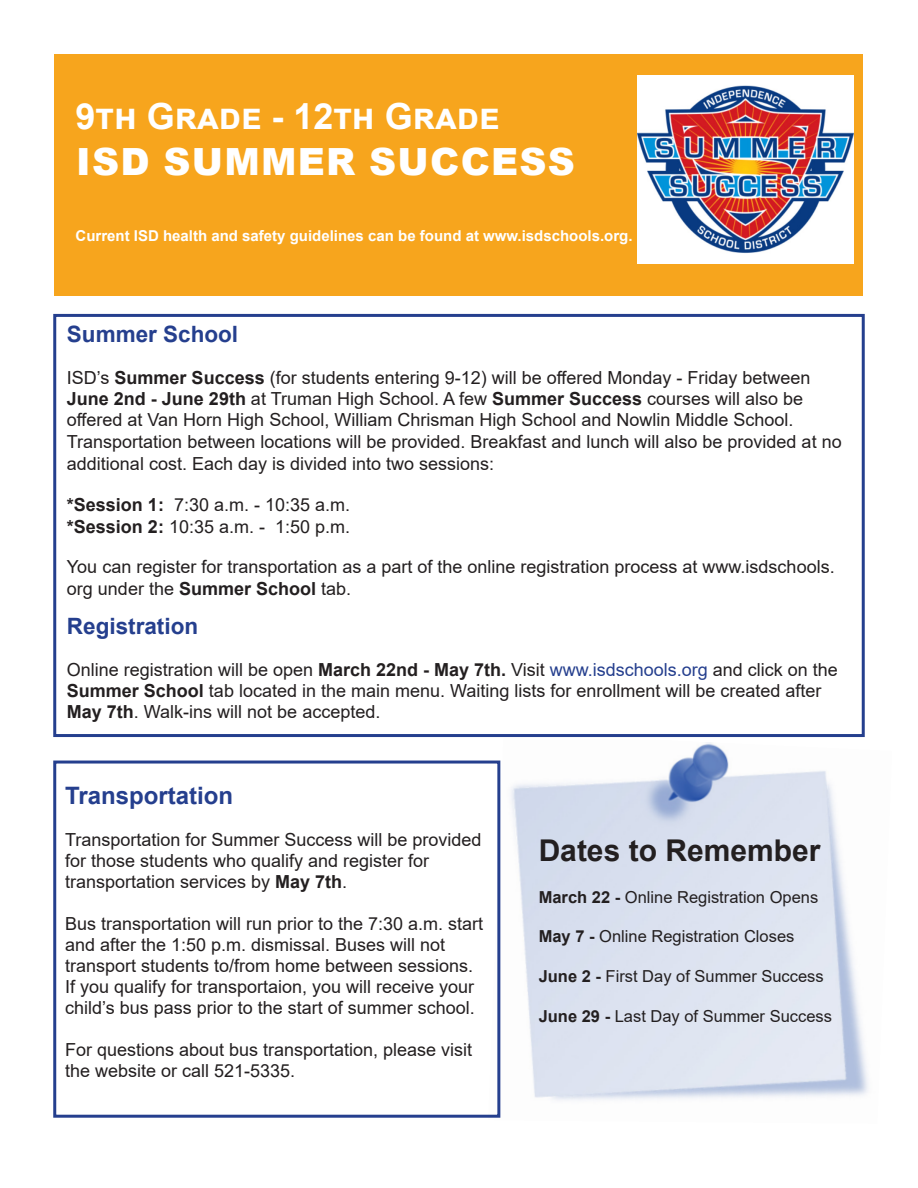
<style>
.page{position:relative;width:918px;height:1188px;background:#fff}
.page>*{position:absolute;margin:0;border:0;box-sizing:border-box;transform-origin:0 0}
.t1{font:900 37.5px "Arial";letter-spacing:.035em;color:#fff}
.t2{font:700 36px "Arial";color:#fff}
.t3{font:700 30px "Arial";color:#231f20}
.t4{font:700 24px "Arial";color:#253f8e}
.t5{font:700 22.5px "Arial";color:#253f8e}
.t6{font:18px/21px "Arial";color:#231f20}
.t7{font:16.5px "Arial";color:#231f20}
.t8{font:700 15px "Arial";color:#fff}
.s1{font-weight:700}
.s2{color:#253f8e}
</style>
<div class="page">
<div style="left:55px;top:55px;width:808px;height:241px;background:#f7a51d"></div>
<img style="left:637px;top:75px;width:216px;height:189px">
<img style="left:488px;top:742px;width:380px;height:376px">
<div style="left:53px;top:761px;width:447px;height:357px;border:3px solid #253f8e"></div>
<div style="left:53px;top:314px;width:812px;height:423px;border:3px solid #253f8e"></div>
<p class="t2" style="left:76px;top:91px;width:425px">9th Grade - 12th Grade</p>
<p class="t1" style="left:76px;top:134px;width:500px">ISD SUMMER SUCCESS</p>
<p class="t8" style="left:76px;top:225px;width:559px">Current ISD health and safety guidelines can be found at www.isdschools.org.</p>
<p class="t5" style="left:67px;top:319px;width:173px">Summer School</p>
<p class="t6" style="left:67px;top:367px;width:776px">ISD’s <span class="s1">Summer Success</span> (for students entering 9-12) will be offered Monday - Friday between <span class="s1">June 2nd - June 29th</span> at Truman High School. A few <span class="s1">Summer Success</span> courses will also be offered at Van Horn High School, William Chrisman High School and Nowlin Middle School.<br>Transportation between locations will be provided. Breakfast and lunch will also be provided at no additional cost. Each day is divided into two sessions:</p>
<p class="t6" style="left:67px;top:494px;width:285px"><span class="s1">*Session 1:</span> 7:30 a.m. - 10:35 a.m.</p>
<p class="t6" style="left:67px;top:516px;width:285px"><span class="s1">*Session 2:</span> 10:35 a.m. - 1:50 p.m.</p>
<p class="t6" style="left:67px;top:556px;width:769px;line-height:21.6px">You can register for transportation as a part of the online registration process at www.isdschools. org under the <span class="s1">Summer School</span> tab.</p>
<p class="t5" style="left:67px;top:610px;width:133px">Registration</p>
<p class="t6" style="left:67px;top:659px;width:772px">Online registration will be open <span class="s1">March 22nd - May 7th.</span> Visit <span class="s2">www.isdschools.org</span> and click on the<br><span class="s1">Summer School</span> tab located in the main menu. Waiting lists for enrollment will be created after<br><span class="s1">May 7th</span>. Walk-ins will not be accepted.</p>
<p class="t4" style="left:65px;top:779px;width:170px">Transportation</p>
<p class="t6" style="left:65px;top:829px;width:418px">Transportation for Summer Success will be provided for those students who qualify and register for transportation services by <span class="s1">May 7th</span>.</p>
<p class="t6" style="left:65px;top:913px;width:420px">Bus transportation will run prior to the 7:30 a.m. start and after the 1:50 p.m. dismissal. Buses will not transport students to/from home between sessions.<br>If you qualify for transportaion, you will receive your child’s bus pass prior to the start of summer school.</p>
<p class="t6" style="left:65px;top:1039px;width:409px">For questions about bus transportation, please visit the website or call 521-5335.</p>
<p class="t3" style="left:539px;top:830px;width:283px">Dates to Remember</p>
<p class="t7" style="left:539px;top:886px;width:281px"><span class="s1">March 22 -</span> Online Registration Opens</p>
<p class="t7" style="left:539px;top:925px;width:257px"><span class="s1">May 7 -</span> Online Registration Closes</p>
<p class="t7" style="left:539px;top:965px;width:287px"><span class="s1">June 2 -</span> First Day of Summer Success</p>
<p class="t7" style="left:539px;top:1005px;width:295px"><span class="s1">June 29 -</span> Last Day of Summer Success</p>
</div>
